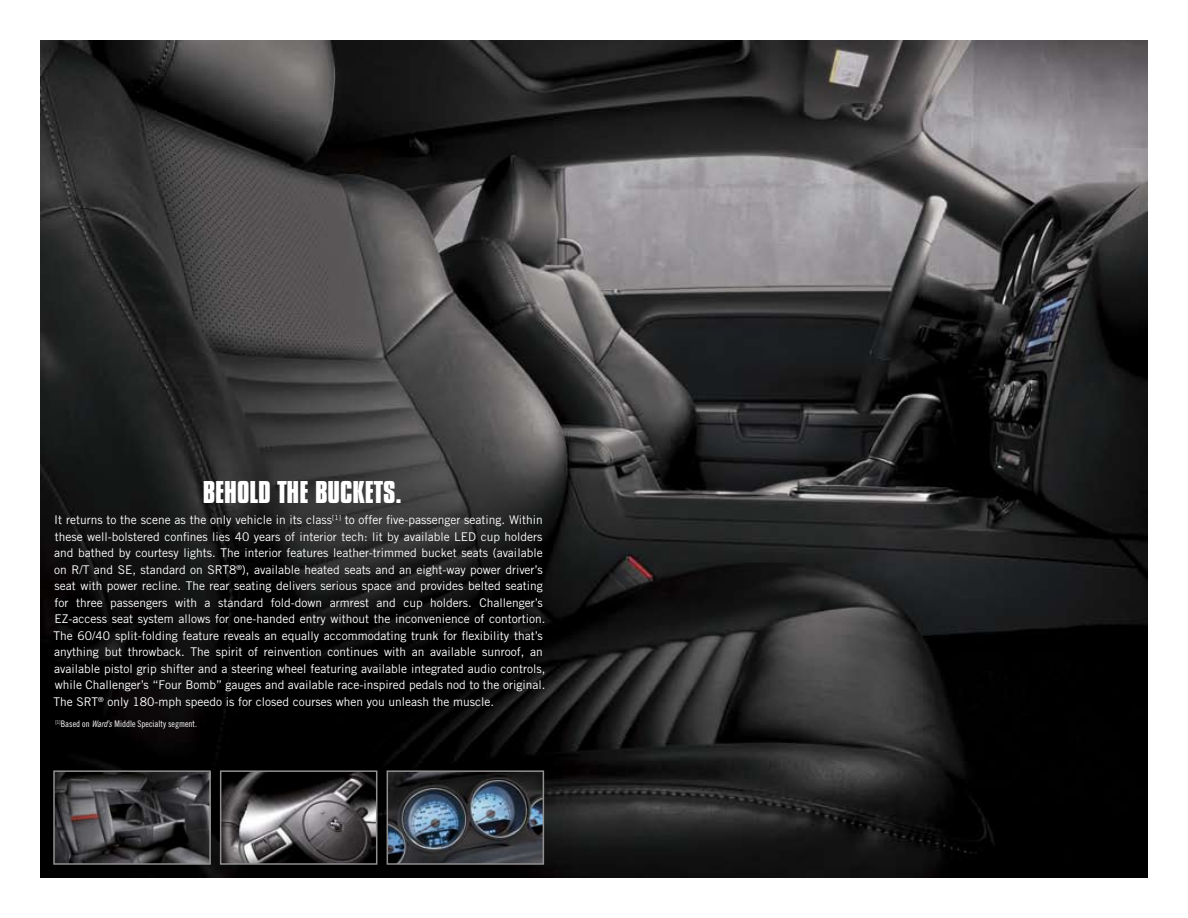
<style>
.page{position:relative;width:1188px;height:918px;background:#fff}
.page>*{position:absolute;margin:0;border:0;box-sizing:border-box;transform-origin:0 0}
.t1{font:33px "Compacta Bld";color:#fff}
.t2{font:12px/16.5px "Trade Gothic";color:#fff}
.t3{font:9px "Trade Gothic Cond Eighteen";color:#fff}
.s1{font-family:"Trade Gothic Cond Eighteen Obl"}
</style>
<div class="page">
<img style="left:40px;top:40px;width:1108px;height:838px">
<img style="left:56px;top:773px;width:152px;height:89px">
<div style="left:53px;top:770px;width:158px;height:95px;border:2px solid #919090"></div>
<img style="left:223px;top:773px;width:151px;height:89px">
<div style="left:220px;top:770px;width:157px;height:95px;border:2px solid #919090"></div>
<img style="left:390px;top:773px;width:151px;height:89px">
<div style="left:387px;top:770px;width:157px;height:95px;border:2px solid #919090"></div>
<h1 class="t1" style="left:203px;top:470px;width:25px">BEHOLD</h1>
<h1 class="t1" style="left:277px;top:470px;width:126px">THE BUCKETS.</h1>
<p class="t2" style="left:54px;top:512px;width:493px">It returns to the scene as the only vehicle in its class<sup>[1]</sup> to offer five-passenger seating. Within these well-bolstered confines lies 40 years of interior tech: lit by available LED cup holders and bathed by courtesy lights. The interior features leather-trimmed bucket seats (available on R/T and SE, standard on SRT8<sup>®</sup>), available heated seats and an eight-way power driver’s seat with power recline. The rear seating delivers serious space and provides belted seating for three passengers with a standard fold-down armrest and cup holders. Challenger’s EZ-access seat system allows for one-handed entry without the inconvenience of contortion.<br>The 60/40 split-folding feature reveals an equally accommodating trunk for flexibility that’s anything but throwback. The spirit of reinvention continues with an available sunroof, an available pistol grip shifter and a steering wheel featuring available integrated audio controls, while Challenger’s “Four Bomb” gauges and available race-inspired pedals nod to the original.<br>The SRT<sup>®</sup> only 180-mph speedo is for closed courses when you unleash the muscle.</p>
<p class="t3" style="left:55px;top:719px;width:143px"><sup>[1]</sup>Based on <span class="s1">Ward</span>’<span class="s1">s</span> Middle Specialty segment.</p>
</div>
